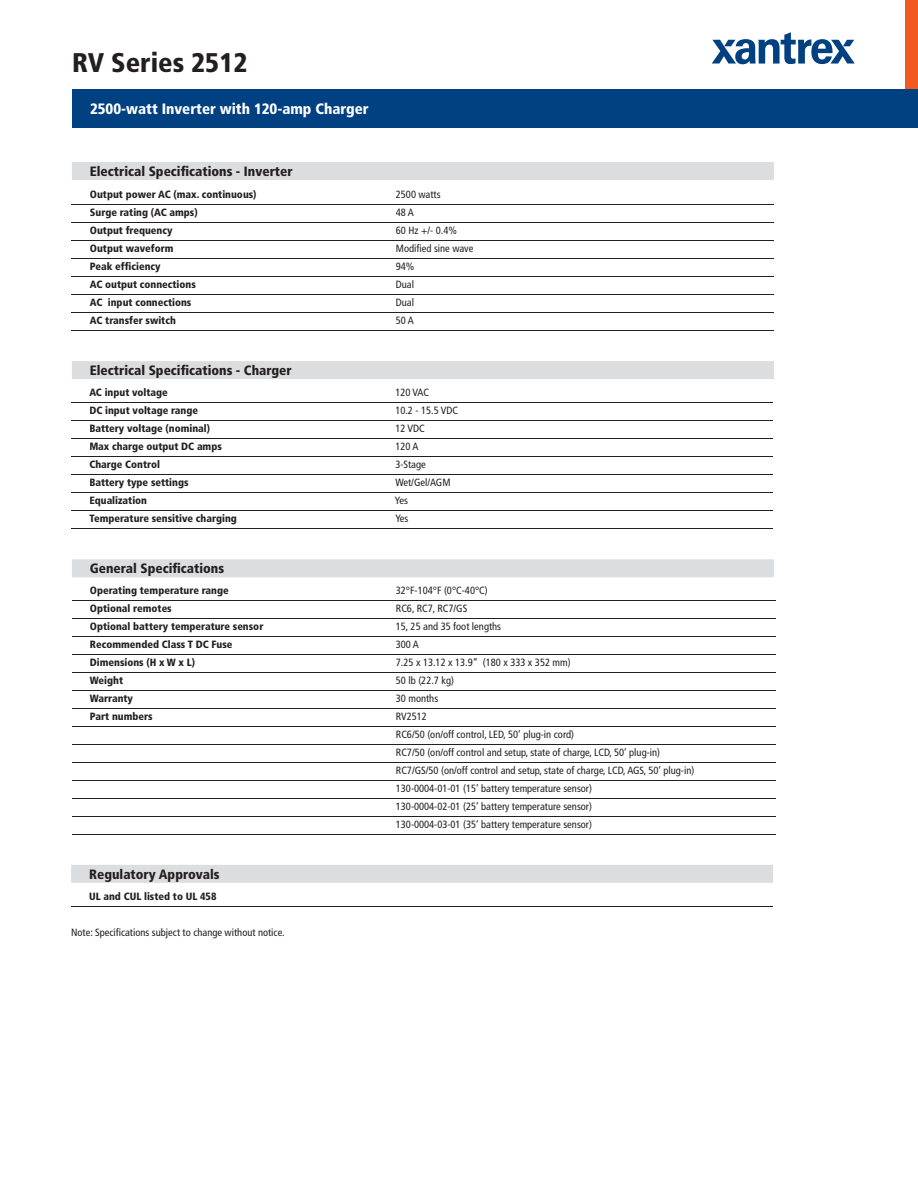
<style>
.page{position:relative;width:918px;height:1188px;background:#fff}
.page>*{position:absolute;margin:0;border:0;box-sizing:border-box;transform-origin:0 0}
.t1{font:900 condensed 27px "Frutiger";color:#231f20}
.t2{font:900 condensed 15px "Frutiger";color:#fff}
.t3{font:900 condensed 13.5px "Frutiger";color:#231f20}
.t4{font:condensed 10.5px/18px "Frutiger";color:#231f20}
.t5{font:900 condensed 10.5px "Frutiger";color:#231f20}
</style>
<div class="page">
<div style="left:905px;top:0;width:13px;height:90px;background:#f15921"></div>
<div style="left:72px;top:90px;width:846px;height:38px;background:#014081"></div>
<svg style="left:712px;top:32px;width:143px;height:32px"></svg>
<hr style="left:72px;top:204px;width:702px;height:1px;background:#231f20">
<hr style="left:72px;top:222px;width:702px;height:1px;background:#231f20">
<hr style="left:72px;top:240px;width:702px;height:1px;background:#231f20">
<hr style="left:72px;top:258px;width:702px;height:1px;background:#231f20">
<hr style="left:72px;top:276px;width:702px;height:1px;background:#231f20">
<hr style="left:72px;top:294px;width:702px;height:1px;background:#231f20">
<hr style="left:72px;top:312px;width:702px;height:1px;background:#231f20">
<hr style="left:72px;top:330px;width:702px;height:1px;background:#231f20">
<div style="left:72px;top:162px;width:702px;height:18px;background:#dcdddf"></div>
<div style="left:91px;top:165px;width:201px;height:14px;background:#dcdddf"></div>
<div style="left:72px;top:361px;width:702px;height:18px;background:#dcdddf"></div>
<div style="left:91px;top:365px;width:201px;height:13px;background:#dcdddf"></div>
<hr style="left:71px;top:402px;width:702px;height:1px;background:#231f20">
<hr style="left:71px;top:420px;width:702px;height:1px;background:#231f20">
<hr style="left:71px;top:438px;width:702px;height:1px;background:#231f20">
<hr style="left:71px;top:456px;width:702px;height:1px;background:#231f20">
<hr style="left:71px;top:474px;width:702px;height:1px;background:#231f20">
<hr style="left:71px;top:492px;width:702px;height:1px;background:#231f20">
<hr style="left:71px;top:510px;width:702px;height:1px;background:#231f20">
<hr style="left:71px;top:528px;width:702px;height:1px;background:#231f20">
<div style="left:72px;top:559px;width:702px;height:18px;background:#dcdddf"></div>
<div style="left:91px;top:563px;width:133px;height:13px;background:#dcdddf"></div>
<hr style="left:72px;top:600px;width:704px;height:1px;background:#231f20">
<hr style="left:72px;top:618px;width:704px;height:1px;background:#231f20">
<hr style="left:72px;top:636px;width:704px;height:1px;background:#231f20">
<hr style="left:72px;top:654px;width:704px;height:1px;background:#231f20">
<hr style="left:72px;top:672px;width:704px;height:1px;background:#231f20">
<hr style="left:72px;top:690px;width:704px;height:1px;background:#231f20">
<hr style="left:72px;top:708px;width:704px;height:1px;background:#231f20">
<hr style="left:72px;top:726px;width:704px;height:1px;background:#231f20">
<hr style="left:72px;top:744px;width:704px;height:1px;background:#231f20">
<hr style="left:72px;top:762px;width:704px;height:1px;background:#231f20">
<hr style="left:72px;top:780px;width:704px;height:1px;background:#231f20">
<hr style="left:72px;top:798px;width:704px;height:1px;background:#231f20">
<hr style="left:72px;top:816px;width:704px;height:1px;background:#231f20">
<hr style="left:72px;top:834px;width:704px;height:1px;background:#231f20">
<div style="left:71px;top:865px;width:702px;height:18px;background:#dcdddf"></div>
<div style="left:90px;top:868px;width:129px;height:14px;background:#dcdddf"></div>
<hr style="left:71px;top:906px;width:702px;height:1px;background:#231f20">
<h1 class="t1" style="left:72px;top:46px;width:177px">RV Series 2512</h1>
<h2 class="t2" style="left:90px;top:100px;width:280px">2500-watt Inverter with 120-amp Charger</h2>
<p class="t3" style="left:90px;top:163px;width:204px">Electrical Specifications - Inverter</p>
<p class="t5" style="left:90px;top:188px;width:168px">Output power AC (max. continuous)</p>
<p class="t4" style="left:396px;top:185px;width:46px">2500 watts</p>
<p class="t5" style="left:90px;top:206px;width:109px">Surge rating (AC amps)</p>
<p class="t4" style="left:396px;top:203px;width:20px">48 A</p>
<p class="t5" style="left:90px;top:224px;width:84px">Output frequency</p>
<p class="t4" style="left:396px;top:221px;width:63px">60 Hz +/- 0.4%</p>
<p class="t5" style="left:90px;top:242px;width:85px">Output waveform</p>
<p class="t4" style="left:396px;top:239px;width:79px">Modified sine wave</p>
<p class="t5" style="left:90px;top:260px;width:72px">Peak efficiency</p>
<p class="t4" style="left:396px;top:257px;width:20px">94%</p>
<p class="t5" style="left:90px;top:278px;width:108px">AC output connections</p>
<p class="t4" style="left:396px;top:275px;width:20px">Dual</p>
<p class="t5" style="left:90px;top:296px;width:103px">AC input connections</p>
<p class="t4" style="left:396px;top:293px;width:20px">Dual</p>
<p class="t5" style="left:90px;top:314px;width:87px">AC transfer switch</p>
<p class="t4" style="left:396px;top:311px;width:20px">50 A</p>
<p class="t3" style="left:90px;top:362px;width:203px">Electrical Specifications - Charger</p>
<p class="t5" style="left:89px;top:386px;width:80px">AC input voltage</p>
<p class="t4" style="left:395px;top:383px;width:35px">120 VAC</p>
<p class="t5" style="left:89px;top:404px;width:110px">DC input voltage range</p>
<p class="t4" style="left:395px;top:401px;width:64px">10.2 - 15.5 VDC</p>
<p class="t5" style="left:89px;top:422px;width:122px">Battery voltage (nominal)</p>
<p class="t4" style="left:395px;top:419px;width:31px">12 VDC</p>
<p class="t5" style="left:89px;top:440px;width:134px">Max charge output DC amps</p>
<p class="t4" style="left:395px;top:437px;width:25px">120 A</p>
<p class="t5" style="left:89px;top:458px;width:72px">Charge Control</p>
<p class="t4" style="left:395px;top:455px;width:32px">3-Stage</p>
<p class="t5" style="left:89px;top:476px;width:101px">Battery type settings</p>
<p class="t4" style="left:395px;top:473px;width:57px">Wet/Gel/AGM</p>
<p class="t5" style="left:89px;top:494px;width:59px">Equalization</p>
<p class="t4" style="left:395px;top:491px;width:15px">Yes</p>
<p class="t5" style="left:89px;top:512px;width:149px">Temperature sensitive charging</p>
<p class="t4" style="left:395px;top:509px;width:15px">Yes</p>
<p class="t3" style="left:90px;top:560px;width:136px">General Specifications</p>
<p class="t5" style="left:90px;top:584px;width:140px">Operating temperature range</p>
<p class="t4" style="left:396px;top:581px;width:93px">32°F-104°F (0°C-40°C)</p>
<p class="t5" style="left:90px;top:602px;width:83px">Optional remotes</p>
<p class="t4" style="left:396px;top:599px;width:73px">RC6, RC7, RC7/GS</p>
<p class="t5" style="left:90px;top:620px;width:175px">Optional battery temperature sensor</p>
<p class="t4" style="left:396px;top:617px;width:107px">15, 25 and 35 foot lengths</p>
<p class="t5" style="left:90px;top:638px;width:144px">Recommended Class T DC Fuse</p>
<p class="t4" style="left:396px;top:635px;width:25px">300 A</p>
<p class="t5" style="left:90px;top:656px;width:107px">Dimensions (H x W x L)</p>
<p class="t4" style="left:396px;top:653px;width:176px">7.25 x 13.12 x 13.9” (180 x 333 x 352 mm)</p>
<p class="t5" style="left:90px;top:674px;width:35px">Weight</p>
<p class="t4" style="left:396px;top:671px;width:60px">50 lb (22.7 kg)</p>
<p class="t5" style="left:90px;top:692px;width:45px">Warranty</p>
<p class="t4" style="left:396px;top:689px;width:44px">30 months</p>
<p class="t5" style="left:90px;top:710px;width:64px">Part numbers</p>
<p class="t4" style="left:396px;top:707px;width:300px">RV2512<br>RC6/50 (on/off control, LED, 50’ plug-in cord)<br>RC7/50 (on/off control and setup, state of charge, LCD, 50’ plug-in)<br>RC7/GS/50 (on/off control and setup, state of charge, LCD, AGS, 50’ plug-in)<br>130-0004-01-01 (15’ battery temperature sensor)<br>130-0004-02-01 (25’ battery temperature sensor)<br>130-0004-03-01 (35’ battery temperature sensor)</p>
<p class="t3" style="left:89px;top:866px;width:132px">Regulatory Approvals</p>
<p class="t5" style="left:89px;top:890px;width:129px">UL and CUL listed to UL 458</p>
<p class="t4" style="left:71px;top:923px;width:215px">Note: Specifications subject to change without notice.</p>
</div>
